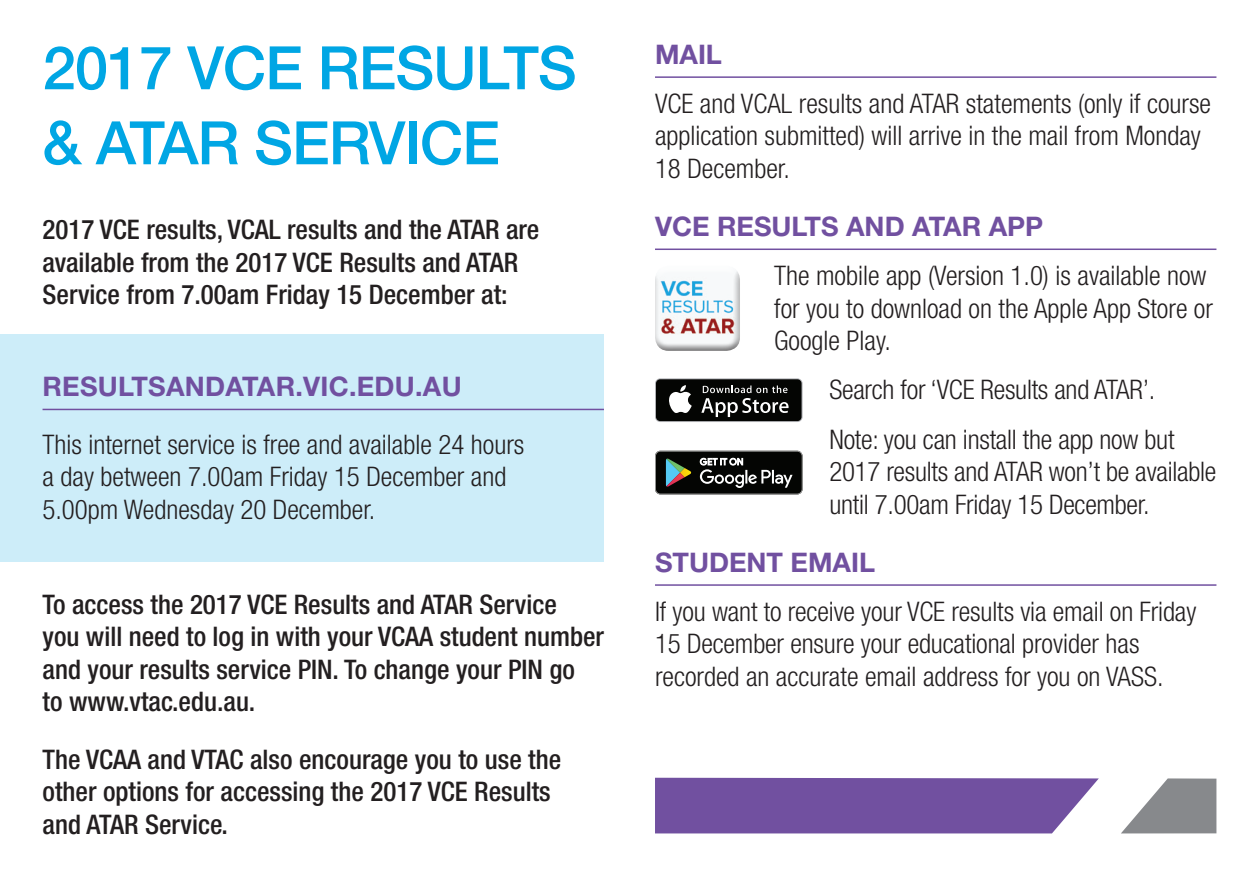
<style>
.page{position:relative;width:1259px;height:893px;background:#fff}
.page>*{position:absolute;margin:0;border:0;box-sizing:border-box;transform-origin:0 0}
.t1{font:500 60px/75px "Helvetica Neue LT";letter-spacing:-.02em;color:#00a6e4}
.Body_text{font:300 condensed 27px/32.4px "Helvetica Neue LT";color:#231f20}
.Body_text-2{font:500 condensed 27px/32.4px "Helvetica Neue LT";color:#231f20}
.Heading_2{font:700 27px "Helvetica Neue LT";color:#7150a0}
</style>
<div class="page">
<svg style="left:655px;top:778px;width:561px;height:55px;background:#856da9"></svg>
<div style="left:0;top:334px;width:604px;height:227px;background:#cdedf9"></div>
<hr style="left:43px;top:409px;width:561px;height:1px;background:#7150a0">
<hr style="left:655px;top:76px;width:561px;height:2px;background:#7150a0">
<hr style="left:655px;top:249px;width:561px;height:1px;background:#7150a0">
<hr style="left:655px;top:584px;width:561px;height:2px;background:#7150a0">
<div style="left:654px;top:270px;width:87px;height:82px;background:#231f20;opacity:.75"></div>
<svg style="left:655px;top:378px;width:147px;height:44px"></svg>
<div style="left:656px;top:379px;width:145px;height:42px;background:#040503;border-radius:4px"></div>
<svg style="left:669px;top:385px;width:22px;height:28px"></svg>
<svg style="left:701px;top:385px;width:87px;height:32px"></svg>
<svg style="left:655px;top:451px;width:147px;height:43px;background:#2d302d"></svg>
<p class="t1" style="left:43px;top:30px;width:536px">2017 VCE RESULTS &amp; ATAR SERVICE</p>
<p class="Body_text-2" style="left:43px;top:213px;width:498px">2017 VCE results, VCAL results and the ATAR are available from the 2017 VCE Results and ATAR<br>Service from 7.00am Friday 15 December at:</p>
<p class="Heading_2" style="left:43px;top:370px;width:421px">RESULTSANDATAR.VIC.EDU.AU</p>
<p class="Body_text" style="left:43px;top:428px;width:483px">This internet service is free and available 24 hours a day between 7.00am Friday 15 December and<br>5.00pm Wednesday 20 December.</p>
<p class="Body_text-2" style="left:43px;top:588px;width:563px">To access the 2017 VCE Results and ATAR Service<br>you will need to log in with your VCAA student number and your results service PIN. To change your PIN go<br>to www.vtac.edu.au.</p>
<p class="Body_text-2" style="left:43px;top:743px;width:520px">The VCAA and VTAC also encourage you to use the other options for accessing the 2017 VCE Results and ATAR Service.</p>
<p class="Heading_2" style="left:655px;top:37px;width:68px">MAIL</p>
<p class="Body_text" style="left:655px;top:87px;width:557px">VCE and VCAL results and ATAR statements (only if course application submitted) will arrive in the mail from Monday<br>18 December.</p>
<p class="Heading_2" style="left:655px;top:209px;width:390px">VCE RESULTS AND ATAR APP</p>
<p class="Body_text" style="left:774px;top:259px;width:440px">The mobile app (Version 1.0) is available now for you to download on the Apple App Store or<br>Google Play.</p>
<p class="Body_text" style="left:829px;top:374px;width:327px">Search for ‘VCE Results and ATAR’.</p>
<p class="Body_text" style="left:829px;top:423px;width:388px">Note: you can install the app now but<br>2017 results and ATAR won’t be available until 7.00am Friday 15 December.</p>
<p class="Heading_2" style="left:655px;top:545px;width:221px">STUDENT EMAIL</p>
<p class="Body_text" style="left:655px;top:595px;width:543px">If you want to receive your VCE results via email on Friday<br>15 December ensure your educational provider has recorded an accurate email address for you on VASS.</p>
</div>
